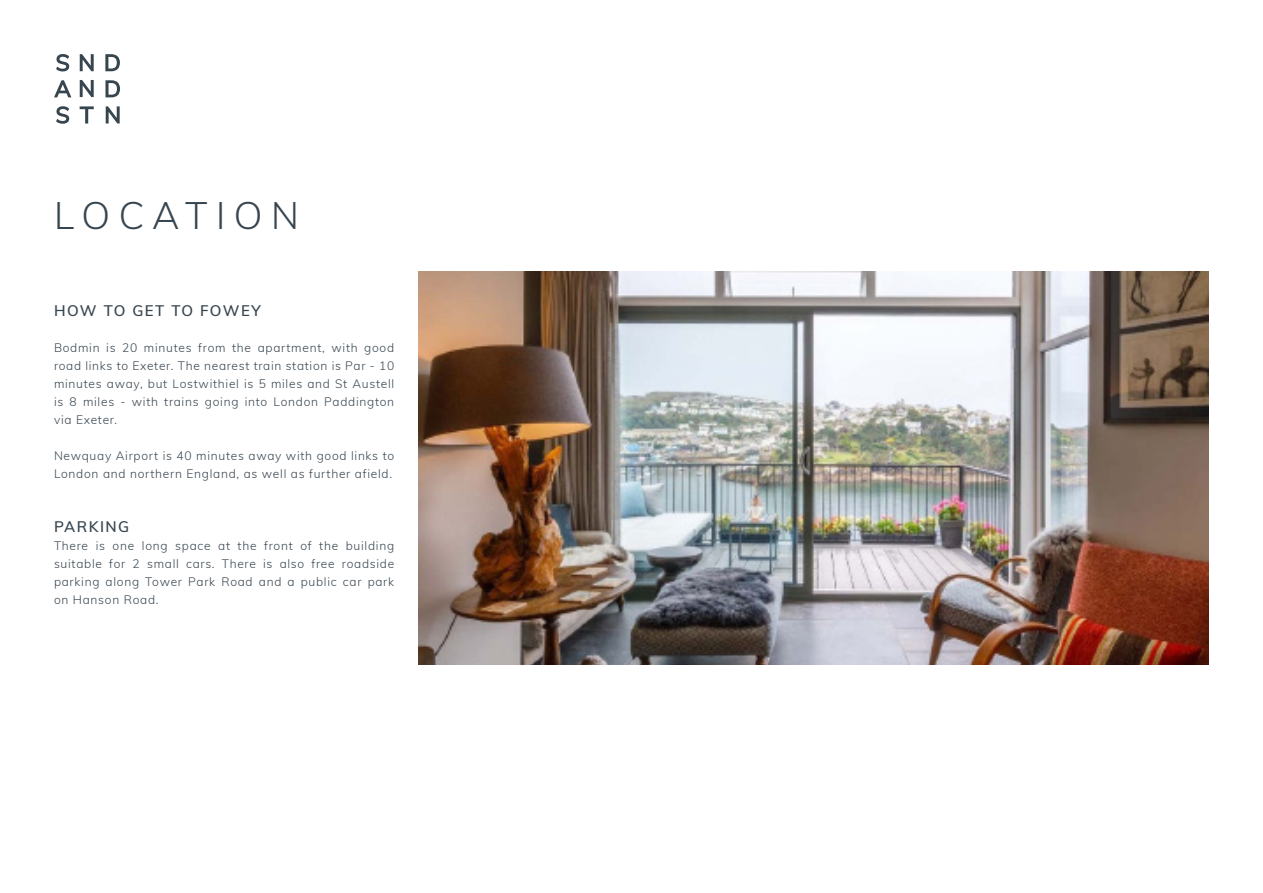
<style>
.page{position:relative;width:1263px;height:893px;background:#fff}
.page>*{position:absolute;margin:0;border:0;box-sizing:border-box;transform-origin:0 0}
.t1{font:300 37.5px "Muli";letter-spacing:.23em;color:#37454f}
.t2{font:600 15px "Muli";letter-spacing:.095em;color:#37454f}
.t3{font:300 12px/18px "Muli";letter-spacing:.06em;color:#37454f;text-align:justify}
</style>
<div class="page">
<img style="left:419px;top:272px;width:790px;height:392px">
<svg style="left:56px;top:54px;width:13px;height:17px"></svg>
<svg style="left:56px;top:106px;width:13px;height:18px"></svg>
<svg style="left:105px;top:54px;width:15px;height:17px"></svg>
<svg style="left:80px;top:54px;width:14px;height:17px"></svg>
<svg style="left:80px;top:80px;width:14px;height:17px"></svg>
<svg style="left:54px;top:80px;width:17px;height:17px"></svg>
<svg style="left:105px;top:80px;width:15px;height:17px"></svg>
<svg style="left:80px;top:106px;width:14px;height:18px"></svg>
<svg style="left:106px;top:106px;width:14px;height:18px"></svg>
<h1 class="t1" style="left:54px;top:188px;width:247px">LOCATION</h1>
<p class="t2" style="left:54px;top:300px;width:208px">HOW TO GET TO FOWEY</p>
<p class="t3" style="left:54px;top:338px;width:342px">Bodmin is 20 minutes from the apartment, with good road links to Exeter. The nearest train station is Par - 10 minutes away, but Lostwithiel is 5 miles and St Austell is 8 miles - with trains going into London Paddington via Exeter.</p>
<p class="t3" style="left:54px;top:446px;width:342px">Newquay Airport is 40 minutes away with good links to<br>London and northern England, as well as further afield.</p>
<p class="t2" style="left:54px;top:516px;width:77px">PARKING</p>
<p class="t3" style="left:54px;top:536px;width:342px">There is one long space at the front of the building suitable for 2 small cars. There is also free roadside parking along Tower Park Road and a public car park on Hanson Road.</p>
</div>
